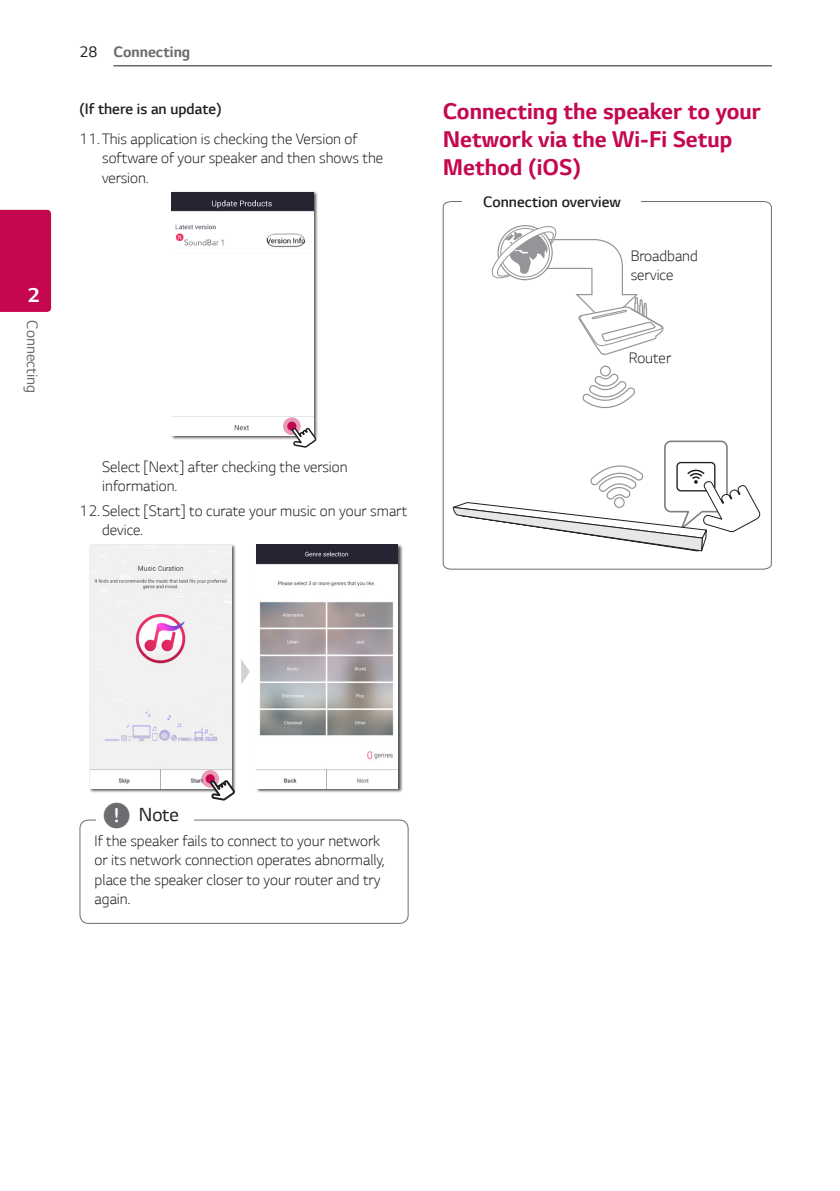
<style>
.page{position:relative;width:840px;height:1191px;background:#fff}
.page>*{position:absolute;margin:0;border:0;box-sizing:border-box;transform-origin:0 0}
.Title_2{font:700 24px/28px "LG Smart";color:#c50750}
.t1{font:700 21px "LG Smart";color:#fff}
.t2{font:20px "LG Smart";color:#231f20}
.Content_text_Num{font:300 16px/19.2px "LG Smart";color:#231f20}
.Content_text_SemiBol{font:300 16px "LG Smart";color:#231f20}
.t3{font:700 16px "LG Smart";color:#6c6d70}
.t4{font:16px "LG Smart";color:#6c6d70}
.s1{font-weight:400;color:#231f20}
.s2{font-family:"UPSYS Common";font-size:30px;color:#6c6d70}
</style>
<div class="page">
<hr style="left:113px;top:65px;width:658px;height:1px;background:#231f20">
<div style="left:0;top:210px;width:51px;height:102px;background:#c50750"></div>
<div style="left:171px;top:191px;width:147px;height:249px;background:#231f20;opacity:.75"></div>
<img style="left:172px;top:192px;width:141px;height:243px">
<svg style="left:283px;top:417px;width:17px;height:18px"></svg>
<div style="left:287px;top:421px;width:9px;height:10px;background:#c50750;border-radius:50%"></div>
<svg style="left:290px;top:426px;width:27px;height:22px"></svg>
<svg style="left:241px;top:659px;width:9px;height:25px"></svg>
<div style="left:89px;top:544px;width:147px;height:248px;background:#231f20;opacity:.75"></div>
<img style="left:90px;top:545px;width:141px;height:243px">
<svg style="left:201px;top:770px;width:18px;height:17px"></svg>
<svg style="left:205px;top:774px;width:10px;height:9px"></svg>
<svg style="left:208px;top:778px;width:28px;height:23px"></svg>
<div style="left:255px;top:544px;width:147px;height:248px;background:#231f20;opacity:.75"></div>
<img style="left:256px;top:545px;width:142px;height:243px">
<div style="left:79px;top:819px;width:329px;height:105px;border:1px solid #6c6d70;border-radius:9px"></div>
<div style="left:97px;top:812px;width:97px;height:19px;background:#fff"></div>
<svg style="left:442px;top:201px;width:330px;height:369px"></svg>
<div style="left:462px;top:195px;width:179px;height:18px;background:#fff"></div>
<h2 class="t1" style="left:28px;top:283px;width:13px">2</h2>
<p class="t4" style="left:42px;top:320px;width:74px;rotate:90deg">Connecting</p>
<p class="t3" style="left:79px;top:42px;width:112px"><span class="s1">28</span> Connecting</p>
<p class="Content_text_SemiBol" style="left:79px;top:99px;width:144px">(If there is an update)</p>
<p class="Content_text_Num" style="left:102px;top:129px;width:282px;text-indent:-23px">11. This application is checking the Version of software of your speaker and then shows the version.</p>
<p class="Title_2" style="left:442px;top:98px;width:319px">Connecting the speaker to your<br>Network via the Wi-Fi Setup<br>Method (iOS)</p>
<p class="Content_text_SemiBol" style="left:482px;top:192px;width:139px">Connection overview</p>
<p class="Content_text_Num" style="left:630px;top:246px;width:69px">Broadband service</p>
<p class="Content_text_Num" style="left:628px;top:348px;width:44px">Router</p>
<p class="Content_text_Num" style="left:102px;top:457px;width:247px">Select [Next] after checking the version information.</p>
<p class="Content_text_Num" style="left:102px;top:501px;width:306px;text-indent:-23px">12. Select [Start] to curate your music on your smart device.</p>
<p class="t2" style="left:102px;top:803px;width:78px"><span class="s2">,</span> Note</p>
<p class="Content_text_Num" style="left:95px;top:831px;width:291px">If the speaker fails to connect to your network or its network connection operates abnormally, place the speaker closer to your router and try again.</p>
</div>
